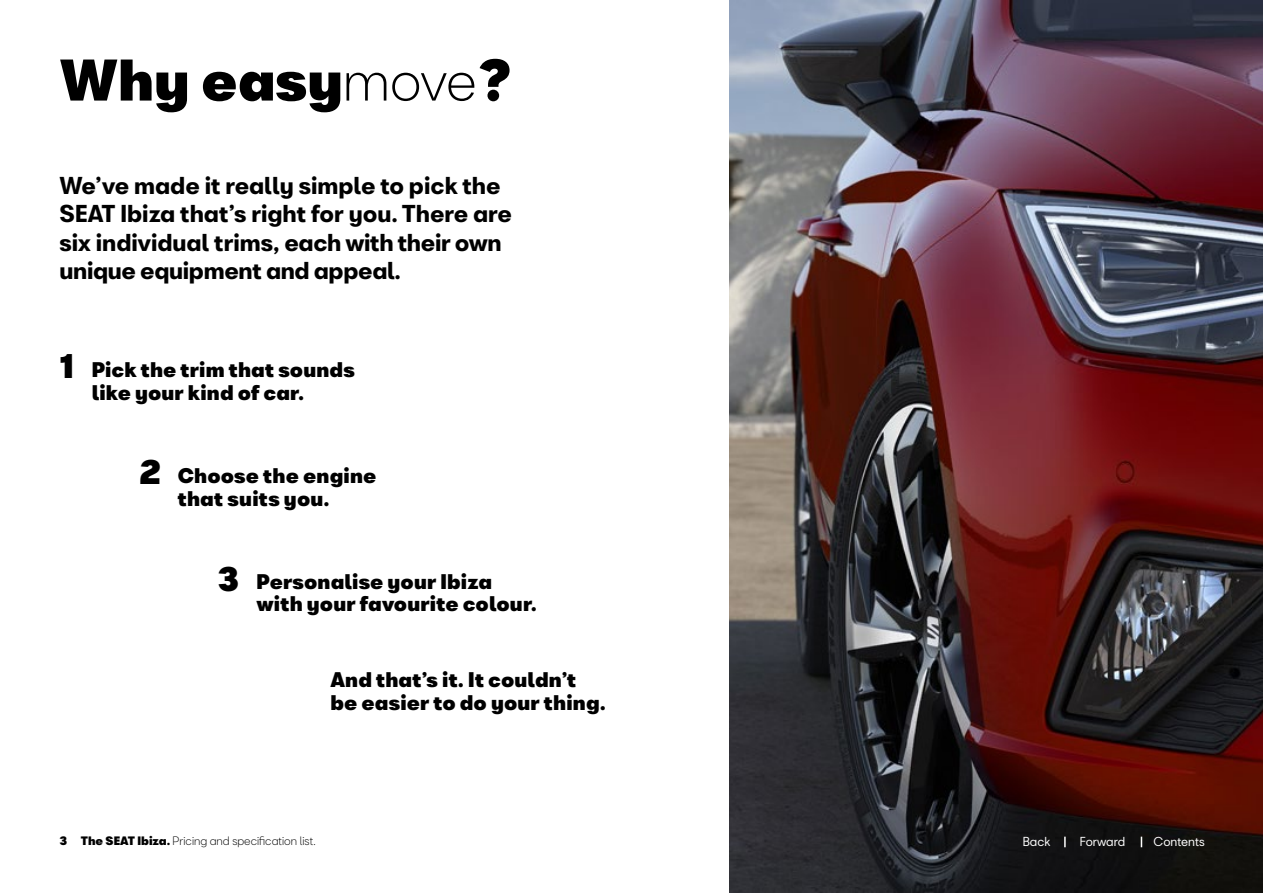
<style>
.page{position:relative;width:1263px;height:893px;background:#fff}
.page>*{position:absolute;margin:0;border:0;box-sizing:border-box;transform-origin:0 0}
.t1{font:900 54px "Seat Bcn";color:#000}
.t2{font:900 31.5px "Seat Bcn";color:#000}
.t3{font:700 22.5px/28.5px "Seat Bcn";color:#000}
.t4{font:900 19.5px/22.5px "Seat Bcn";letter-spacing:.01em;color:#000}
.t5{font:12px "Seat Bcn";color:#fff}
.t6{font:300 11.25px "Seat Bcn";color:#000}
.s1{font-weight:300}
.s2{font-size:31.5px}
.s3{font-weight:900}
</style>
<div class="page">
<img style="left:730px;top:0;width:533px;height:893px">
<svg style="left:1064px;top:837px;width:2px;height:10px"></svg>
<h1 class="t1" style="left:60px;top:31px;width:454px">Why easy<span class="s1">move</span>?</h1>
<p class="t3" style="left:60px;top:167px;width:454px">We’ve made it really simple to pick the SEAT Ibiza that’s right for you. There are six individual trims, each with their own unique equipment and appeal.</p>
<h2 class="t2" style="left:60px;top:338px;width:18px">1</h2>
<p class="t4" style="left:92px;top:356px;width:265px">Pick the trim that sounds like your kind of car.</p>
<p class="t4" style="left:139px;top:462px;width:239px;text-align:center"><span class="s2">2</span> Choose the engine that suits you.</p>
<p class="t4" style="left:256px;top:567px;width:282px;text-indent:-39px"><span class="s2">3</span> Personalise your Ibiza with your favourite colour.</p>
<p class="t4" style="left:330px;top:665px;width:277px">And that’s it. It couldn’t be easier to do your thing.</p>
<p class="t6" style="left:60px;top:831px;width:258px"><span class="s3">3 The SEAT Ibiza.</span> Pricing and specification list.</p>
<p class="t5" style="left:1023px;top:831px;width:29px">Back</p>
<p class="t5" style="left:1080px;top:831px;width:47px">Forward</p>
<p class="t5" style="left:1153px;top:831px;width:53px">Contents</p>
</div>
